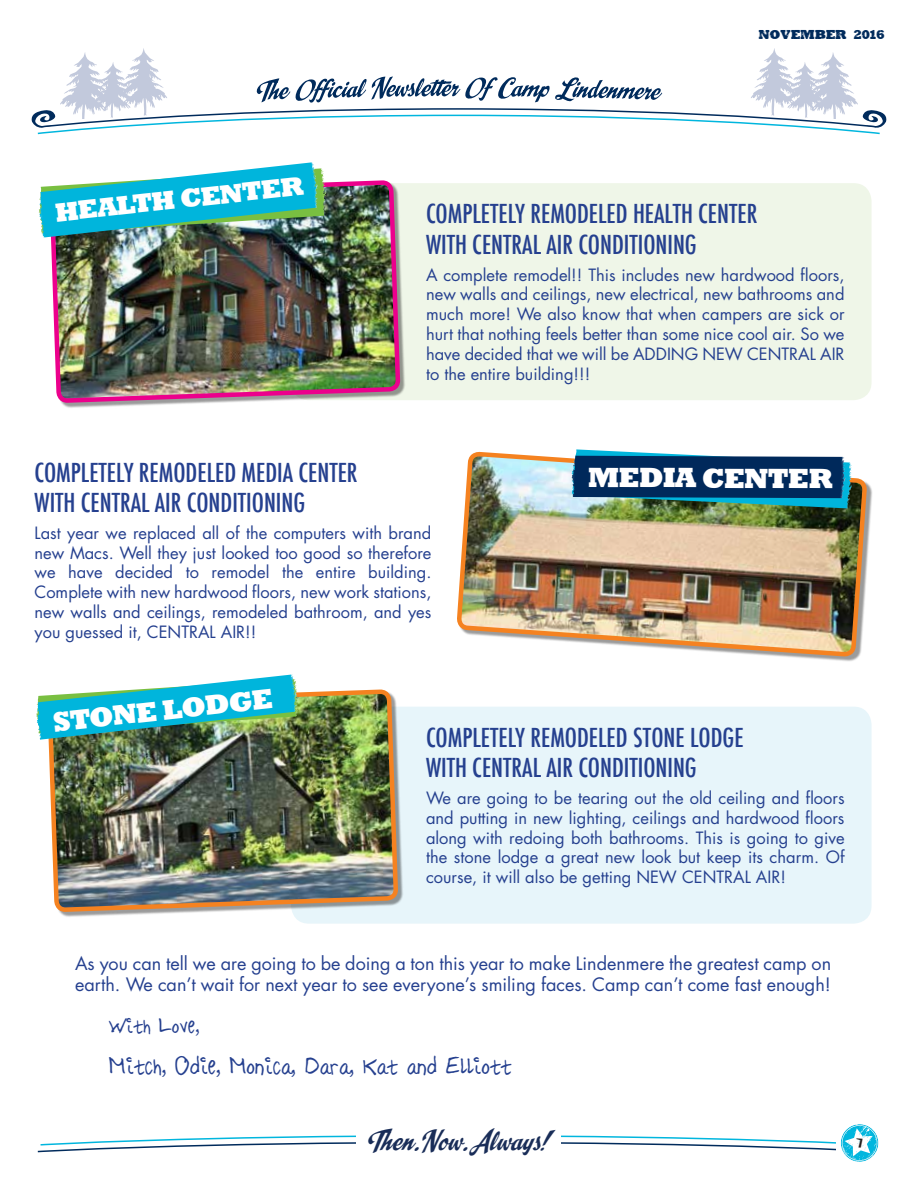
<style>
.page{position:relative;width:918px;height:1188px;background:#fff}
.page>*{position:absolute;margin:0;border:0;box-sizing:border-box;transform-origin:0 0}
.t1{font:30px "CC Spills";letter-spacing:.02em;color:#192d58}
.t2{font:800 28.65px "Rockwell";letter-spacing:-.04em;color:#fff}
.t3{font:28.2px "Hilde Sharpie";color:#25408f}
.t4{font:800 27.15px "Rockwell";color:#fff}
.t5{font:500 condensed 25.5px/30.6px "Futura";color:#25408f}
.t6{font:25.2px "Hilde Sharpie";color:#25408f}
.t7{font:18px/21.6px "Futura";color:#25408f}
.t8{font:16.5px/19.8px "Futura";color:#25408f;text-align:justify}
.t9{font:12px "Marvelouz DSG";letter-spacing:-.025em;color:#002b5c}
.t10{font:12px "Funhouse";color:#221f1f}
</style>
<div class="page">
<svg style="left:37px;top:1124px;width:842px;height:38px"></svg>
<svg style="left:31px;top:48px;width:856px;height:87px"></svg>
<div style="left:356px;top:1129px;width:205px;height:30px;background:#fff"></div>
<div style="left:291px;top:707px;width:581px;height:217px;background:#e7f5fa;border-radius:18px"></div>
<div style="left:291px;top:183px;width:581px;height:217px;background:#eff6e8;border-radius:18px"></div>
<div style="left:50px;top:691px;width:354px;height:227px;background:#000;opacity:.4"></div>
<img style="left:50px;top:691px;width:346px;height:468px">
<img style="left:457px;top:451px;width:412px;height:259px">
<div style="left:52px;top:182px;width:354px;height:227px;background:#000;opacity:.4"></div>
<img style="left:52px;top:182px;width:346px;height:227px">
<img style="left:318px;top:168px;width:8px;height:66px">
<img style="left:39px;top:162px;width:279px;height:76px">
<img style="left:37px;top:674px;width:260px;height:66px">
<img style="left:571px;top:449px;width:281px;height:59px">
<div style="left:572px;top:456px;width:274px;height:42px;background:#00295b"></div>
<h3 class="t4" style="left:54px;top:197px;width:251px;rotate:-6deg">HEALTH CENTER</h3>
<p class="t9" style="left:758px;top:28px;width:128px">NOVEMBER 2016</p>
<h3 class="t5" style="left:426px;top:199px;width:333px">COMPLETELY REMODELED HEALTH CENTER<br>WITH CENTRAL AIR CONDITIONING</h3>
<p class="t8" style="left:426px;top:264px;width:420px">A complete remodel!! This includes new hardwood floors, new walls and ceilings, new electrical, new bathrooms and much more! We also know that when campers are sick or hurt that nothing feels better than some nice cool air. So we have decided that we will be ADDING NEW CENTRAL AIR to the entire building!!!</p>
<h3 class="t5" style="left:35px;top:457px;width:325px">COMPLETELY REMODELED MEDIA CENTER<br>WITH CENTRAL AIR CONDITIONING</h3>
<p class="t8" style="left:35px;top:523px;width:398px">Last year we replaced all of the computers with brand new Macs. Well they just looked too good so therefore we have decided to remodel the entire building.<br>Complete with new hardwood floors, new work stations, new walls and ceilings, remodeled bathroom, and yes you guessed it, CENTRAL AIR!!</p>
<h2 class="t2" style="left:588px;top:461px;width:247px">MEDIA CENTER</h2>
<h2 class="t2" style="left:51px;top:706px;width:223px;rotate:-6deg">STONE LODGE</h2>
<h3 class="t5" style="left:426px;top:722px;width:319px">COMPLETELY REMODELED STONE LODGE<br>WITH CENTRAL AIR CONDITIONING</h3>
<p class="t8" style="left:426px;top:788px;width:420px">We are going to be tearing out the old ceiling and floors and putting in new lighting, ceilings and hardwood floors along with redoing both bathrooms. This is going to give the stone lodge a great new look but keep its charm. Of course, it will also be getting NEW CENTRAL AIR!</p>
<p class="t7" style="left:75px;top:952px;width:758px">As you can tell we are going to be doing a ton this year to make Lindenmere the greatest camp on earth. We can’t wait for next year to see everyone’s smiling faces. Camp can’t come fast enough!</p>
<h3 class="t6" style="left:109px;top:1009px;width:92px">With Love,</h3>
<h3 class="t3" style="left:109px;top:1047px;width:405px">Mitch, Odie, Monica, Dara, Kat and Elliott</h3>
<h1 class="t1" style="left:368px;top:1128px;width:183px">Then.Now.Always!</h1>
<p class="t10" style="left:856px;top:1136px;width:9px">7</p>
</div>
